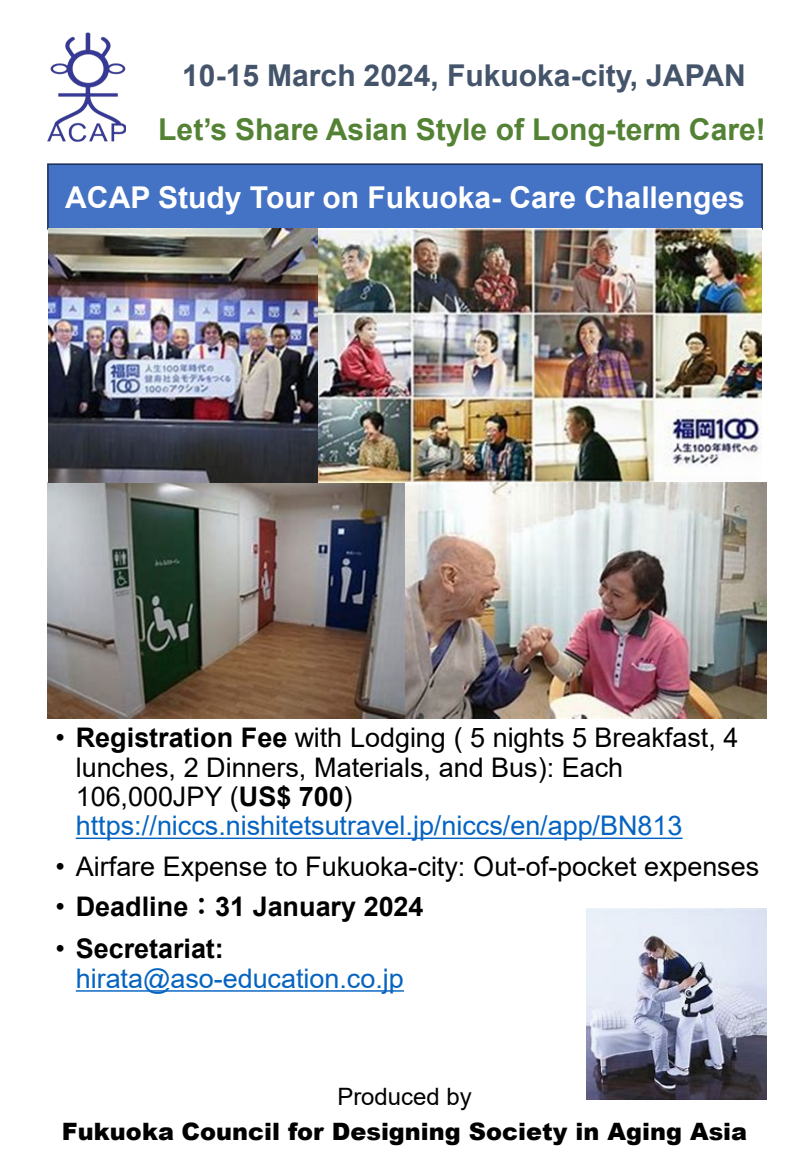
<style>
.page{position:relative;width:810px;height:1170px;background:#fff}
.page>*{position:absolute;margin:0;border:0;box-sizing:border-box;transform-origin:0 0}
.t1{font:700 30px "Arial";color:#fff}
.t2{font:700 30px "Arial";color:#548235}
.t3{font:700 30px "Arial";color:#44546a}
.t4{font:27px/29.1px "Arial";letter-spacing:-.005em;color:#000}
.t5{font:27px/29.1px "Arial";color:#0563c1}
.t6{font:700 27px "Arial";letter-spacing:-.005em;color:#000}
.t7{font:900 24px "Arial";color:#000}
.t8{font:24px "Arial";color:#000}
.s1{font-weight:700}
.s2{color:#0563c1}
.s3{font-weight:400}
.s4{font-family:"Yu Gothic"}
.s5{color:#000}
.s6{font-weight:700;color:#000}
</style>
<div class="page">
<div style="left:47px;top:163px;width:716px;height:67px;background:#4472c4;border:2px solid #172c51"></div>
<img style="left:48px;top:33px;width:78px;height:109px">
<img style="left:48px;top:483px;width:719px;height:236px">
<img style="left:318px;top:229px;width:444px;height:254px">
<img style="left:48px;top:229px;width:270px;height:254px">
<svg style="left:76px;top:838px;width:607px;height:1px"></svg>
<svg style="left:76px;top:990px;width:328px;height:2px"></svg>
<img style="left:587px;top:909px;width:180px;height:190px">
<p class="t3" style="left:182px;top:55px;width:565px">10-15 March 2024, Fukuoka-city, JAPAN</p>
<p class="t2" style="left:158px;top:109px;width:609px">Let’s Share Asian Style of Long-term Care!</p>
<p class="t1" style="left:65px;top:176px;width:681px">ACAP Study Tour on Fukuoka- Care Challenges</p>
<p class="t4" style="left:76px;top:723px;width:664px;text-indent:-20px">• <span class="s1">Registration Fee</span> with Lodging ( 5 nights 5 Breakfast, 4 lunches, 2 Dinners, Materials, and Bus): Each 106,000JPY (<span class="s1">US$ 700</span>) <span class="s2">https://niccs.nishitetsutravel.jp/niccs/en/app/BN813</span></p>
<p class="t4" style="left:56px;top:852px;width:705px">• Airfare Expense to Fukuoka-city: Out-of-pocket expenses</p>
<p class="t6" style="left:56px;top:888px;width:370px"><span class="s3">•</span> Deadline<span class="s4">：</span>31 January 2024</p>
<p class="t5" style="left:76px;top:934px;width:330px;text-indent:-20px"><span class="s5">•</span> <span class="s6">Secretariat: </span>hirata@aso-education.co.jp</p>
<p class="t8" style="left:337px;top:1080px;width:136px">Produced by</p>
<p class="t7" style="left:62px;top:1114px;width:687px">Fukuoka Council for Designing Society in Aging Asia</p>
</div>
